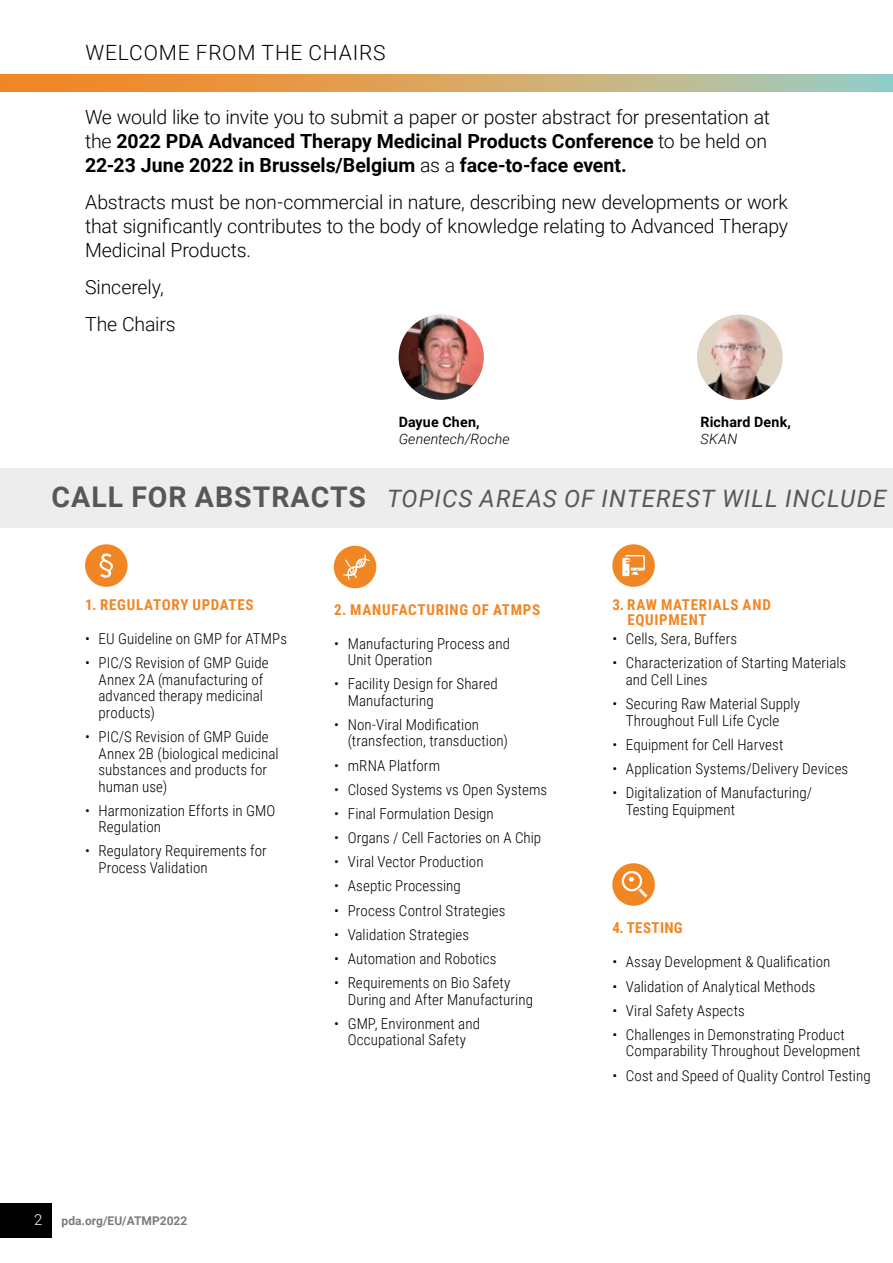
<style>
.page{position:relative;width:893px;height:1263px;background:#fff}
.page>*{position:absolute;margin:0;border:0;box-sizing:border-box;transform-origin:0 0}
.t1{font:italic 24px "Roboto";letter-spacing:.045em;color:#575756}
.t2{font:300 21px "Roboto";letter-spacing:.04em;color:#000}
.t3{font:700 19.5px/24px "Roboto";color:#000}
.t4{font:300 19.5px/24px "Roboto";letter-spacing:-.005em;color:#000;text-align:justify}
.t5{font:300 15px/16.5px "Roboto Condensed";letter-spacing:.005em;color:#000}
.t6{font:700 15px/15px "Roboto Condensed";letter-spacing:.045em;color:#f18625}
.t7{font:700 15px "Roboto Condensed";letter-spacing:.02em;color:#f18625}
.t8{font:300 15px "Roboto";color:#fff}
.t9{font:700 14.25px "Roboto";letter-spacing:.01em;color:#000}
.t10{font:italic 300 14.25px "Roboto";letter-spacing:.01em;color:#000}
.t11{font:700 12px "Roboto";color:#7c7b7b}
.s1{font-weight:300}
.s2{font-weight:700;font-style:normal;font-size:28.5px}
</style>
<div class="page">
<svg style="left:0;top:74px;width:893px;height:17px"></svg>
<div style="left:0;top:468px;width:893px;height:59px;background:#ededed"></div>
<img style="left:697px;top:315px;width:85px;height:85px;border-radius:43px">
<img style="left:399px;top:315px;width:85px;height:85px;border-radius:43px">
<svg style="left:612px;top:544px;width:43px;height:43px"></svg>
<svg style="left:85px;top:544px;width:43px;height:43px"></svg>
<svg style="left:334px;top:546px;width:42px;height:42px"></svg>
<svg style="left:612px;top:863px;width:43px;height:43px"></svg>
<div style="left:0;top:1203px;width:51px;height:34px;background:#000"></div>
<h2 class="t2" style="left:85px;top:38px;width:302px">WELCOME FROM THE CHAIRS</h2>
<h3 class="t3" style="left:85px;top:105px;width:687px"><span class="s1">We would like to invite you to submit a paper or poster abstract for presentation at the</span> 2022 PDA Advanced Therapy Medicinal Products Conference <span class="s1">to be held on<br></span>22-23 June 2022 in Brussels/Belgium <span class="s1">as a</span> face-to-face event.</h3>
<h3 class="t4" style="left:85px;top:190px;width:705px">Abstracts must be non-commercial in nature, describing new developments or work that significantly contributes to the body of knowledge relating to Advanced Therapy Medicinal Products.</h3>
<h3 class="t4" style="left:85px;top:268px;width:92px;line-height:36.8px">Sincerely,<br>The Chairs</h3>
<p class="t9" style="left:399px;top:412px;width:83px">Dayue Chen,</p>
<p class="t10" style="left:399px;top:429px;width:113px">Genentech/Roche</p>
<p class="t9" style="left:701px;top:412px;width:92px">Richard Denk,</p>
<p class="t10" style="left:701px;top:429px;width:38px">SKAN</p>
<h1 class="t1" style="left:52px;top:482px;width:837px"><span class="s2">CALL FOR ABSTRACTS</span> TOPICS AREAS OF INTEREST WILL INCLUDE</h1>
<p class="t6" style="left:85px;top:597px;width:170px">1. REGULATORY UPDATES</p>
<p class="t5" style="left:85px;top:630px;width:204px">• EU Guideline on GMP for ATMPs</p>
<p class="t5" style="left:99px;top:654px;width:172px;text-indent:-14px">• PIC/S Revision of GMP Guide<br>Annex 2A (manufacturing of advanced therapy medicinal products)</p>
<p class="t5" style="left:99px;top:728px;width:182px;text-indent:-14px">• PIC/S Revision of GMP Guide<br>Annex 2B (biological medicinal substances and products for human use)</p>
<p class="t5" style="left:99px;top:802px;width:178px;text-indent:-14px">• Harmonization Efforts in GMO<br>Regulation</p>
<p class="t5" style="left:99px;top:842px;width:170px;text-indent:-14px">• Regulatory Requirements for<br>Process Validation</p>
<p class="t6" style="left:334px;top:601px;width:207px">2. MANUFACTURING OF ATMPS</p>
<p class="t5" style="left:348px;top:634px;width:164px;text-indent:-14px">• Manufacturing Process and<br>Unit Operation</p>
<p class="t5" style="left:348px;top:675px;width:151px;text-indent:-14px">• Facility Design for Shared<br>Manufacturing</p>
<p class="t5" style="left:348px;top:716px;width:162px;text-indent:-14px">• Non-Viral Modification (transfection, transduction)</p>
<p class="t5" style="left:334px;top:756px;width:107px">• mRNA Platform</p>
<p class="t5" style="left:334px;top:781px;width:215px">• Closed Systems vs Open Systems</p>
<p class="t5" style="left:334px;top:805px;width:161px">• Final Formulation Design</p>
<p class="t5" style="left:334px;top:829px;width:208px">• Organs / Cell Factories on A Chip</p>
<p class="t5" style="left:334px;top:853px;width:151px">• Viral Vector Production</p>
<p class="t5" style="left:334px;top:877px;width:128px">• Aseptic Processing</p>
<p class="t5" style="left:334px;top:901px;width:173px">• Process Control Strategies</p>
<p class="t5" style="left:334px;top:925px;width:136px">• Validation Strategies</p>
<p class="t5" style="left:334px;top:950px;width:164px">• Automation and Robotics</p>
<p class="t5" style="left:348px;top:974px;width:187px;text-indent:-14px">• Requirements on Bio Safety<br>During and After Manufacturing</p>
<p class="t5" style="left:334px;top:1014px;width:147px;text-align:center">• GMP, Environment and<br>Occupational Safety</p>
<p class="t8" style="left:34px;top:1209px;width:10px">2</p>
<p class="t11" style="left:62px;top:1212px;width:127px">pda.org/EU/ATMP2022</p>
<p class="t6" style="left:627px;top:597px;width:145px;text-indent:-15px">3. RAW MATERIALS AND<br>EQUIPMENT</p>
<p class="t5" style="left:612px;top:630px;width:126px">• Cells, Sera, Buffers</p>
<p class="t5" style="left:626px;top:654px;width:222px;text-indent:-14px">• Characterization of Starting Materials and Cell Lines</p>
<p class="t5" style="left:612px;top:695px;width:189px;text-align:center">• Securing Raw Material Supply<br>Throughout Full Life Cycle</p>
<p class="t5" style="left:612px;top:736px;width:173px">• Equipment for Cell Harvest</p>
<p class="t5" style="left:612px;top:760px;width:237px">• Application Systems/Delivery Devices</p>
<p class="t5" style="left:626px;top:784px;width:188px;text-indent:-14px">• Digitalization of Manufacturing/<br>Testing Equipment</p>
<p class="t7" style="left:612px;top:918px;width:72px">4. TESTING</p>
<p class="t5" style="left:612px;top:953px;width:220px">• Assay Development &amp; Qualification</p>
<p class="t5" style="left:612px;top:977px;width:205px">• Validation of Analytical Methods</p>
<p class="t5" style="left:612px;top:1002px;width:134px">• Viral Safety Aspects</p>
<p class="t5" style="left:626px;top:1026px;width:236px;text-indent:-14px">• Challenges in Demonstrating Product<br>Comparability Throughout Development</p>
<p class="t5" style="left:612px;top:1066px;width:260px">• Cost and Speed of Quality Control Testing</p>
</div>
